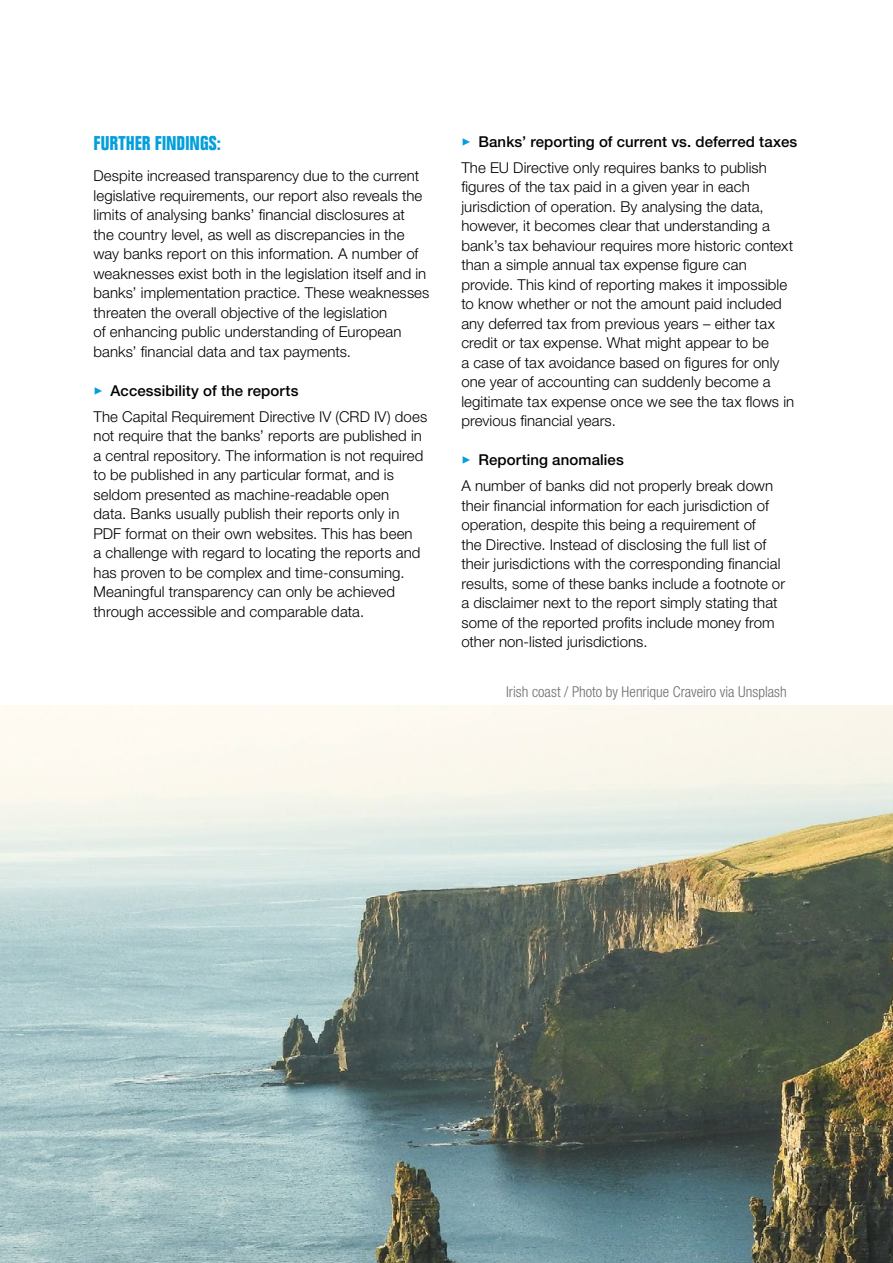
<style>
.page{position:relative;width:893px;height:1263px;background:#fff}
.page>*{position:absolute;margin:0;border:0;box-sizing:border-box;transform-origin:0 0}
.t1{font:700 condensed 19.5px "Folio Std";letter-spacing:-.005em;color:#049fdb}
.t2{font:300 15px/19.5px "Helvetica Neue LT Std";letter-spacing:.005em;color:#000}
.t3{font:500 15px/26px "Helvetica Neue LT Std";letter-spacing:.01em;color:#000}
.t4{font:300 condensed 15px "Helvetica Neue LT Std";color:#6d6e71}
.s1{color:#049fdb}
.s2{font-weight:500}
.s3{font-weight:300}
</style>
<div class="page">
<img style="left:0;top:706px;width:893px;height:557px">
<h1 class="t1" style="left:94px;top:132px;width:129px">FURTHER FINDINGS:</h1>
<p class="t2" style="left:94px;top:166px;width:337px">Despite increased transparency due to the current legislative requirements, our report also reveals the limits of analysing banks’ financial disclosures at<br>the country level, as well as discrepancies in the way banks report on this information. A number of weaknesses exist both in the legislation itself and in banks’ implementation practice. These weaknesses threaten the overall objective of the legislation<br>of enhancing public understanding of European banks’ financial data and tax payments.</p>
<p class="t2" style="left:94px;top:377px;width:335px;line-height:26px"><span class="s1">✓</span> <span class="s2">Accessibility of the reports<br></span>The Capital Requirement Directive IV (CRD IV) does</p>
<p class="t2" style="left:94px;top:426px;width:331px">not require that the banks’ reports are published in a central repository. The information is not required to be published in any particular format, and is seldom presented as machine-readable open data. Banks usually publish their reports only in PDF format on their own websites. This has been a challenge with regard to locating the reports and has proven to be complex and time-consuming.<br>Meaningful transparency can only be achieved through accessible and comparable data.</p>
<p class="t3" style="left:461px;top:128px;width:337px"><span class="s1">✓</span> Banks’ reporting of current vs. deferred taxes<br><span class="s3">The EU Directive only requires banks to publish</span></p>
<p class="t2" style="left:461px;top:177px;width:334px">figures of the tax paid in a given year in each jurisdiction of operation. By analysing the data, however, it becomes clear that understanding a bank’s tax behaviour requires more historic context than a simple annual tax expense figure can provide. This kind of reporting makes it impossible to know whether or not the amount paid included any deferred tax from previous years – either tax credit or tax expense. What might appear to be<br>a case of tax avoidance based on figures for only one year of accounting can suddenly become a legitimate tax expense once we see the tax flows in previous financial years.</p>
<p class="t2" style="left:461px;top:447px;width:313px;line-height:26px"><span class="s1">✓</span> <span class="s2">Reporting anomalies<br></span>A number of banks did not properly break down</p>
<p class="t2" style="left:461px;top:495px;width:325px">their financial information for each jurisdiction of operation, despite this being a requirement of<br>the Directive. Instead of disclosing the full list of their jurisdictions with the corresponding financial results, some of these banks include a footnote or a disclaimer next to the report simply stating that some of the reported profits include money from other non-listed jurisdictions.</p>
<p class="t4" style="left:506px;top:683px;width:282px">Irish coast / Photo by Henrique Craveiro via Unsplash</p>
</div>
